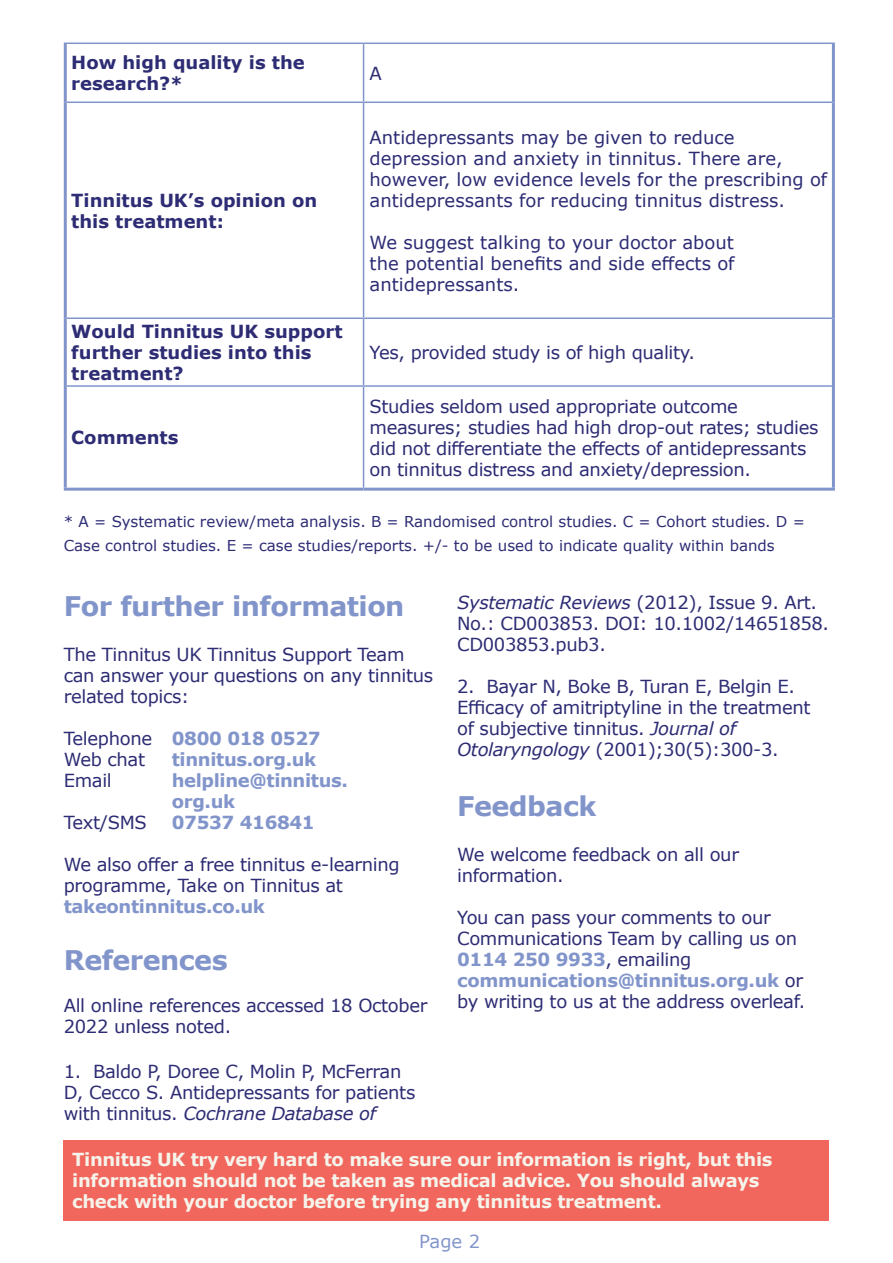
<style>
.page{position:relative;width:893px;height:1263px;background:#fff}
.page>*{position:absolute;margin:0;border:0;box-sizing:border-box;transform-origin:0 0}
.t1{font:700 27px "Verdana";letter-spacing:-.02em;color:#8295cb}
.t2{font:18px/21px "Verdana";letter-spacing:-.02em;color:#2d2c74}
.t3{font:700 18px/21px "Verdana";letter-spacing:-.02em;color:#f6f3ea}
.t4{font:18px/21px "Verdana";color:#2d2c74}
.t5{font:700 18px/21px "Verdana";color:#2d2c74}
.t6{font:700 18px/21px "Verdana";letter-spacing:-.02em;color:#8295cb}
.t7{font:18px "Verdana";color:#8295cb}
.t8{font:15px/24px "Verdana";color:#2d2c74}
.s1{font-weight:400;color:#2d2c74}
.s2{font-weight:700;color:#8295cb}
.s3{font-style:italic}
</style>
<div class="page">
<div style="left:64px;top:1140px;width:765px;height:80px;background:#f1665d"></div>
<hr style="left:364px;top:43px;width:471px;height:1px;background:#8295cb">
<hr style="left:832px;top:44px;width:3px;height:58px;background:#8295cb">
<hr style="left:364px;top:102px;width:468px;height:1px;background:#8295cb">
<hr style="left:364px;top:317px;width:468px;height:2px;background:#8295cb">
<hr style="left:832px;top:102px;width:3px;height:216px;background:#8295cb">
<hr style="left:64px;top:43px;width:300px;height:1px;background:#8295cb">
<hr style="left:363px;top:44px;width:1px;height:58px;background:#8295cb">
<hr style="left:64px;top:44px;width:3px;height:58px;background:#8295cb">
<hr style="left:67px;top:102px;width:297px;height:1px;background:#8295cb">
<hr style="left:363px;top:103px;width:1px;height:214px;background:#8295cb">
<hr style="left:67px;top:317px;width:297px;height:2px;background:#8295cb">
<hr style="left:363px;top:319px;width:1px;height:66px;background:#8295cb">
<hr style="left:363px;top:387px;width:1px;height:101px;background:#8295cb">
<hr style="left:64px;top:102px;width:3px;height:216px;background:#8295cb">
<hr style="left:64px;top:318px;width:3px;height:68px;background:#8295cb">
<hr style="left:832px;top:318px;width:3px;height:68px;background:#8295cb">
<hr style="left:64px;top:386px;width:3px;height:102px;background:#8295cb">
<hr style="left:832px;top:386px;width:3px;height:102px;background:#8295cb">
<hr style="left:64px;top:488px;width:300px;height:3px;background:#8295cb">
<hr style="left:364px;top:488px;width:471px;height:3px;background:#8295cb">
<hr style="left:67px;top:385px;width:297px;height:2px;background:#8295cb">
<hr style="left:364px;top:385px;width:468px;height:2px;background:#8295cb">
<p class="t5" style="left:71px;top:52px;width:235px">How high quality is the research?*</p>
<p class="t2" style="left:370px;top:62px;width:14px">A</p>
<p class="t5" style="left:71px;top:189px;width:247px">Tinnitus UK’s opinion on this treatment:</p>
<p class="t5" style="left:71px;top:321px;width:273px">Would Tinnitus UK support further studies into this treatment?</p>
<p class="t4" style="left:370px;top:126px;width:459px">Antidepressants may be given to reduce depression and anxiety in tinnitus. There are, however, low evidence levels for the prescribing of antidepressants for reducing tinnitus distress.</p>
<p class="t2" style="left:370px;top:231px;width:367px;text-align:justify">We suggest talking to your doctor about the potential benefits and side effects of antidepressants.</p>
<p class="t2" style="left:370px;top:342px;width:327px">Yes, provided study is of high quality.</p>
<p class="t2" style="left:370px;top:396px;width:450px">Studies seldom used appropriate outcome measures; studies had high drop-out rates; studies did not differentiate the effects of antidepressants on tinnitus distress and anxiety/depression.</p>
<p class="t8" style="left:64px;top:509px;width:743px">* A = Systematic review/meta analysis. B = Randomised control studies. C = Cohort studies. D =<br>Case control studies. E = case studies/reports. +/- to be used to indicate quality within bands</p>
<p class="t5" style="left:71px;top:427px;width:109px">Comments</p>
<p class="t1" style="left:64px;top:587px;width:342px">For further information</p>
<p class="t2" style="left:64px;top:644px;width:371px">The Tinnitus UK Tinnitus Support Team can answer your questions on any tinnitus related topics:</p>
<p class="t6" style="left:64px;top:728px;width:258px"><span class="s1">Telephone</span> 0800 018 0527</p>
<p class="t2" style="left:64px;top:749px;width:83px">Web chat</p>
<p class="t6" style="left:172px;top:749px;width:146px">tinnitus.org.uk</p>
<p class="t2" style="left:64px;top:770px;width:50px">Email</p>
<p class="t6" style="left:172px;top:770px;width:178px">helpline@tinnitus. org.uk</p>
<p class="t2" style="left:64px;top:812px;width:85px">Text/SMS</p>
<p class="t6" style="left:172px;top:812px;width:144px">07537 416841</p>
<p class="t2" style="left:64px;top:854px;width:337px">We also offer a free tinnitus e-learning programme, Take on Tinnitus at <span class="s2">takeontinnitus.co.uk</span></p>
<p class="t1" style="left:64px;top:941px;width:165px">References</p>
<p class="t2" style="left:64px;top:995px;width:365px">All online references accessed 18 October<br>2022 unless noted.</p>
<p class="t2" style="left:64px;top:1061px;width:353px">1. Baldo P, Doree C, Molin P, McFerran<br>D, Cecco S. Antidepressants for patients with tinnitus. <span class="s3">Cochrane Database of</span></p>
<p class="t2" style="left:457px;top:592px;width:373px"><span class="s3">Systematic Reviews</span> (2012), Issue 9. Art.<br>No.: CD003853. DOI: 10.1002/14651858.<br>CD003853.pub3.</p>
<p class="t2" style="left:457px;top:676px;width:355px">2. Bayar N, Boke B, Turan E, Belgin E.<br>Efficacy of amitriptyline in the treatment of subjective tinnitus. <span class="s3">Journal of Otolaryngology</span> (2001);30(5):300-3.</p>
<p class="t1" style="left:457px;top:787px;width:141px">Feedback</p>
<p class="t2" style="left:457px;top:844px;width:283px">We welcome feedback on all our information.</p>
<p class="t2" style="left:457px;top:907px;width:341px">You can pass your comments to our<br>Communications Team by calling us on<br><span class="s2">0114 250 9933</span>, emailing</p>
<p class="t2" style="left:457px;top:970px;width:350px"><span class="s2">communications@tinnitus.org.uk</span> or by writing to us at the address overleaf.</p>
<p class="t3" style="left:72px;top:1148px;width:702px">Tinnitus UK try very hard to make sure our information is right, but this information should not be taken as medical advice. You should always check with your doctor before trying any tinnitus treatment.</p>
<p class="t7" style="left:419px;top:1228px;width:62px">Page 2</p>
</div>
